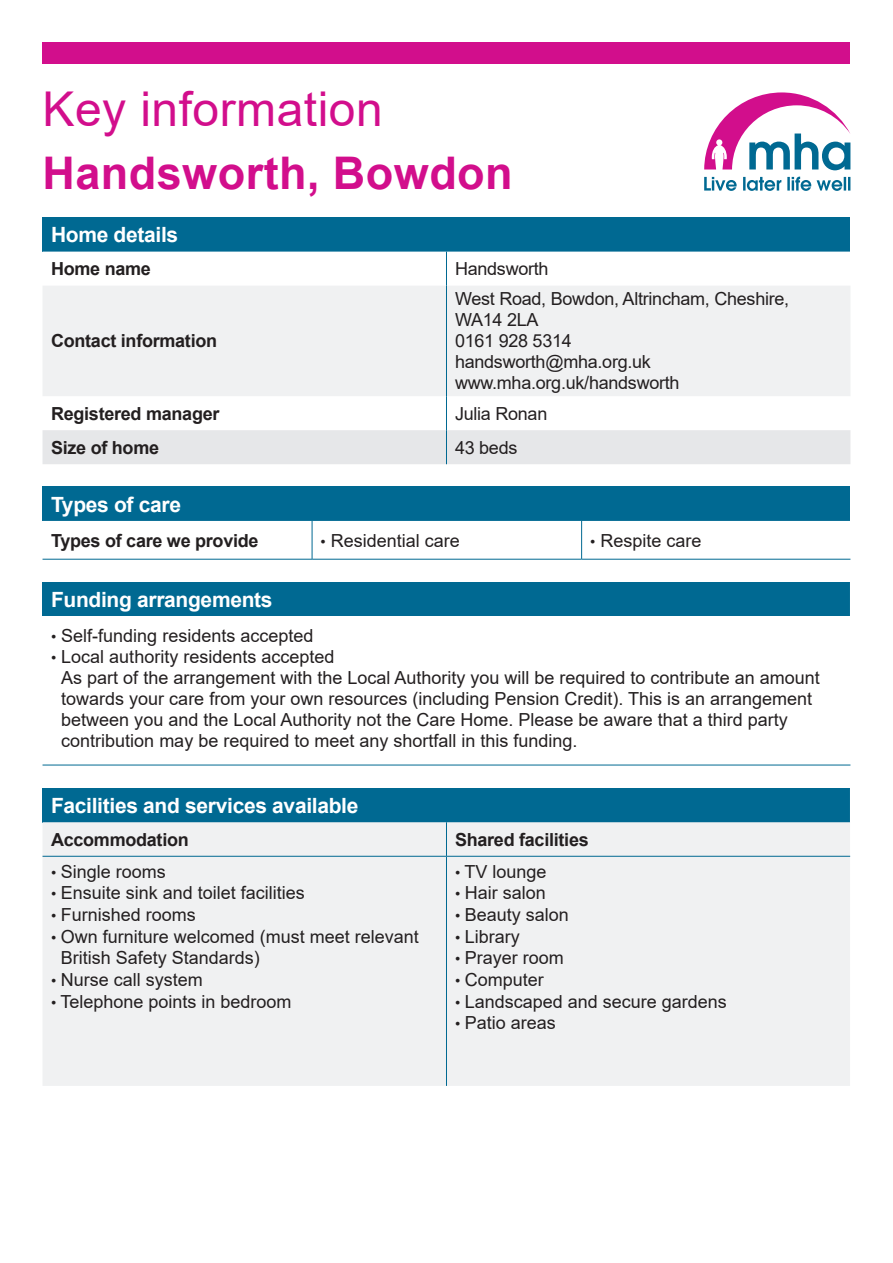
<style>
.page{position:relative;width:893px;height:1263px;background:#fff}
.page>*{position:absolute;margin:0;border:0;box-sizing:border-box;transform-origin:0 0}
.t1{font:48px "Arial";letter-spacing:.01em;color:#d20e8c}
.t2{font:700 45px "Arial";letter-spacing:.01em;color:#d20e8c}
.t3{font:700 21px "Arial";letter-spacing:-.015em;color:#fff}
.t4{font:18px/21px "Arial";color:#231f20}
.t5{font:700 18px "Arial";letter-spacing:-.015em;color:#231f20}
.s1{font-size:15px}
</style>
<div class="page">
<div style="left:43px;top:218px;width:807px;height:34px;background:#006992"></div>
<div style="left:43px;top:286px;width:807px;height:110px;background:#f0f1f2"></div>
<div style="left:43px;top:430px;width:807px;height:34px;background:#e6e7e9"></div>
<hr style="left:446px;top:252px;width:1px;height:34px;background:#006992">
<hr style="left:446px;top:286px;width:1px;height:110px;background:#006992">
<hr style="left:446px;top:396px;width:1px;height:34px;background:#006992">
<hr style="left:446px;top:430px;width:1px;height:34px;background:#006992">
<div style="left:43px;top:487px;width:807px;height:34px;background:#006992"></div>
<svg style="left:43px;top:521px;width:807px;height:38px"></svg>
<hr style="left:43px;top:559px;width:269px;height:1px;background:#006992">
<hr style="left:312px;top:521px;width:1px;height:38px;background:#006992">
<hr style="left:312px;top:559px;width:270px;height:1px;background:#006992">
<hr style="left:581px;top:521px;width:1px;height:38px;background:#006992">
<hr style="left:582px;top:559px;width:268px;height:1px;background:#006992">
<div style="left:43px;top:788px;width:807px;height:34px;background:#006992"></div>
<div style="left:43px;top:822px;width:807px;height:264px;background:#f0f1f2"></div>
<hr style="left:446px;top:822px;width:1px;height:34px;background:#006992">
<hr style="left:43px;top:856px;width:403px;height:1px;background:#006992">
<hr style="left:446px;top:857px;width:1px;height:229px;background:#006992">
<hr style="left:446px;top:856px;width:404px;height:1px;background:#006992">
<div style="left:43px;top:582px;width:807px;height:34px;background:#006992"></div>
<hr style="left:43px;top:765px;width:807px;height:1px;background:#006992">
<svg style="left:704px;top:177px;width:146px;height:14px"></svg>
<svg style="left:704px;top:92px;width:146px;height:78px"></svg>
<div style="left:43px;top:43px;width:807px;height:21px;background:#d20e8c"></div>
<p class="t1" style="left:43px;top:76px;width:342px">Key information</p>
<p class="t2" style="left:43px;top:141px;width:472px">Handsworth, Bowdon</p>
<p class="t3" style="left:51px;top:220px;width:129px">Home details</p>
<p class="t5" style="left:51px;top:256px;width:101px">Home name</p>
<p class="t4" style="left:455px;top:258px;width:95px">Handsworth</p>
<p class="t5" style="left:51px;top:328px;width:168px">Contact information</p>
<p class="t4" style="left:455px;top:288px;width:336px">West Road, Bowdon, Altrincham, Cheshire,<br>WA14 2LA<br>0161 928 5314<br>handsworth@mha.org.uk www.mha.org.uk/handsworth</p>
<p class="t5" style="left:51px;top:401px;width:170px">Registered manager</p>
<p class="t4" style="left:455px;top:403px;width:94px">Julia Ronan</p>
<p class="t5" style="left:51px;top:435px;width:110px">Size of home</p>
<p class="t4" style="left:455px;top:437px;width:64px">43 beds</p>
<p class="t3" style="left:51px;top:489px;width:132px">Types of care</p>
<p class="t5" style="left:51px;top:528px;width:209px">Types of care we provide</p>
<p class="t4" style="left:321px;top:530px;width:141px"><span class="s1">•</span> Residential care</p>
<p class="t4" style="left:590px;top:530px;width:113px"><span class="s1">•</span> Respite care</p>
<p class="t3" style="left:51px;top:585px;width:223px">Funding arrangements</p>
<p class="t4" style="left:51px;top:625px;width:264px"><span class="s1">•</span> Self-funding residents accepted</p>
<p class="t4" style="left:61px;top:646px;width:760px;text-indent:-10px"><span class="s1">•</span> Local authority residents accepted<br>As part of the arrangement with the Local Authority you will be required to contribute an amount towards your care from your own resources (including Pension Credit). This is an arrangement between you and the Local Authority not the Care Home. Please be aware that a third party contribution may be required to meet any shortfall in this funding.</p>
<p class="t3" style="left:51px;top:791px;width:309px">Facilities and services available</p>
<p class="t5" style="left:51px;top:827px;width:139px">Accommodation</p>
<p class="t5" style="left:455px;top:827px;width:135px">Shared facilities</p>
<p class="t4" style="left:51px;top:861px;width:116px"><span class="s1">•</span> Single rooms</p>
<p class="t4" style="left:51px;top:882px;width:255px"><span class="s1">•</span> Ensuite sink and toilet facilities</p>
<p class="t4" style="left:51px;top:904px;width:146px"><span class="s1">•</span> Furnished rooms</p>
<p class="t4" style="left:61px;top:925px;width:360px;line-height:21.6px;text-indent:-10px"><span class="s1">•</span> Own furniture welcomed (must meet relevant<br>British Safety Standards)</p>
<p class="t4" style="left:51px;top:969px;width:153px"><span class="s1">•</span> Nurse call system</p>
<p class="t4" style="left:51px;top:990px;width:242px"><span class="s1">•</span> Telephone points in bedroom</p>
<p class="t4" style="left:455px;top:861px;width:93px"><span class="s1">•</span> TV lounge</p>
<p class="t4" style="left:455px;top:882px;width:92px"><span class="s1">•</span> Hair salon</p>
<p class="t4" style="left:455px;top:904px;width:115px"><span class="s1">•</span> Beauty salon</p>
<p class="t4" style="left:455px;top:926px;width:66px"><span class="s1">•</span> Library</p>
<p class="t4" style="left:455px;top:947px;width:110px"><span class="s1">•</span> Prayer room</p>
<p class="t4" style="left:455px;top:969px;width:90px"><span class="s1">•</span> Computer</p>
<p class="t4" style="left:455px;top:990px;width:273px"><span class="s1">•</span> Landscaped and secure gardens</p>
<p class="t4" style="left:455px;top:1012px;width:102px"><span class="s1">•</span> Patio areas</p>
</div>
